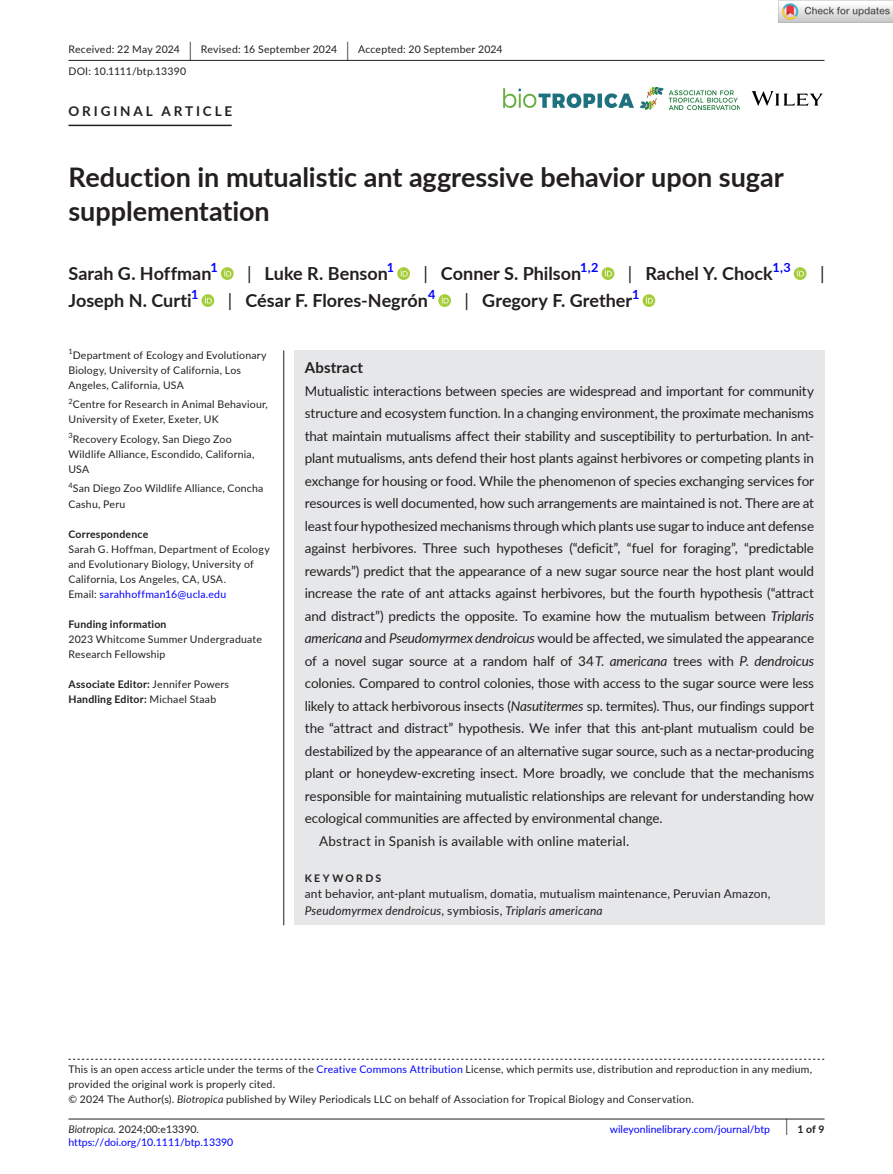
<style>
.page{position:relative;width:893px;height:1174px;background:#fff}
.page>*{position:absolute;margin:0;border:0;box-sizing:border-box;transform-origin:0 0}
.t1{font:700 27px/34.5px "Lato";color:#231f20}
.t2{font:700 18px "Lato";color:#231f20}
.t3{font:18px "Lato";color:#231f20}
.t4{font:700 15px "Lato";letter-spacing:.015em;color:#231f20}
.t5{font:13.5px "Lato";letter-spacing:-.01em;color:#231f20}
.t6{font:13.5px "Lato";letter-spacing:.01em;color:#231f20}
.t7{font:700 13.5px "Lato";letter-spacing:.215em;color:#231f20}
.t8{font:700 12.6px "Lato";color:#00f}
.t9{font:12px/16.5px "Lato";letter-spacing:.015em;color:#231f20}
.t10{font:10.5px/15px "Lato";letter-spacing:.02em;color:#231f20}
.t11{font:700 10.5px/15px "Lato";letter-spacing:.02em;color:#231f20}
.t12{font:10.5px "Lato";color:#00f}
.t13{font:10.5px "Lato";color:#231f20}
.t14{font:700 10.5px "Lato";letter-spacing:.22em;color:#231f20}
.t15{font:7.35px "Lato";color:#231f20}
.s1{font-size:19.65px}
.s2{font-weight:400}
.s3{color:#00f}
.s4{font-style:italic}
.s5{font-weight:400;font-size:17.4px}
</style>
<div class="page">
<hr style="left:68px;top:1118px;width:756px;height:1px;background:#231f20">
<img style="left:504px;top:88px;width:130px;height:19px">
<img style="left:668px;top:90px;width:72px;height:19px">
<img style="left:641px;top:87px;width:22px;height:23px">
<svg style="left:752px;top:91px;width:71px;height:15px"></svg>
<hr style="left:68px;top:60px;width:756px;height:1px;background:#231f20">
<hr style="left:68px;top:125px;width:164px;height:1px;background:#231f20">
<svg style="left:221px;top:267px;width:13px;height:13px"></svg>
<svg style="left:224px;top:269px;width:7px;height:7px"></svg>
<svg style="left:397px;top:267px;width:13px;height:13px"></svg>
<svg style="left:401px;top:269px;width:7px;height:7px"></svg>
<svg style="left:602px;top:267px;width:12px;height:13px"></svg>
<svg style="left:605px;top:269px;width:7px;height:7px"></svg>
<svg style="left:794px;top:267px;width:12px;height:13px"></svg>
<svg style="left:797px;top:269px;width:7px;height:7px"></svg>
<svg style="left:202px;top:294px;width:12px;height:13px"></svg>
<svg style="left:205px;top:296px;width:7px;height:7px"></svg>
<svg style="left:438px;top:294px;width:13px;height:13px"></svg>
<svg style="left:442px;top:296px;width:7px;height:7px"></svg>
<svg style="left:642px;top:294px;width:13px;height:13px"></svg>
<svg style="left:646px;top:296px;width:7px;height:7px"></svg>
<svg style="left:68px;top:1058px;width:756px;height:1px"></svg>
<div style="left:294px;top:350px;width:530px;height:575px;background:#e6e7e9"></div>
<hr style="left:283px;top:350px;width:1px;height:575px;background:#231f20">
<img style="left:779px;top:0;width:114px;height:23px">
<p class="t10" style="left:68px;top:38px;width:436px;line-height:21.8px">Received: 22 May 2024 <span class="s1">|</span> Revised: 16 September 2024 <span class="s1">|</span> Accepted: 20 September 2024<br>DOI: 10.1111/btp.13390</p>
<p class="t7" style="left:68px;top:101px;width:165px">ORIGINAL ARTICLE</p>
<h1 class="t1" style="left:68px;top:159px;width:717px">Reduction in mutualistic ant aggressive behavior upon sugar supplementation</h1>
<h2 class="t2" style="left:68px;top:260px;width:145px">Sarah G. Hoffman</h2>
<p class="t8" style="left:211px;top:258px;width:9px">1</p>
<h2 class="t2" style="left:247px;top:260px;width:142px"><span class="s2">|</span> Luke R. Benson</h2>
<p class="t8" style="left:387px;top:258px;width:9px">1</p>
<h2 class="t2" style="left:423px;top:260px;width:159px"><span class="s2">|</span> Conner S. Philson</h2>
<p class="t8" style="left:580px;top:258px;width:20px">1,2</p>
<h2 class="t2" style="left:628px;top:260px;width:146px"><span class="s2">|</span> Rachel Y. Chock</h2>
<p class="t8" style="left:773px;top:258px;width:20px">1,3</p>
<h2 class="t3" style="left:820px;top:260px;width:6px">|</h2>
<h2 class="t2" style="left:68px;top:287px;width:125px">Joseph N. Curti</h2>
<p class="t8" style="left:191px;top:285px;width:9px">1</p>
<h2 class="t2" style="left:228px;top:287px;width:202px"><span class="s2">|</span> César F. Flores-Negrón</h2>
<p class="t8" style="left:428px;top:285px;width:9px">4</p>
<h2 class="t2" style="left:465px;top:287px;width:169px"><span class="s2">|</span> Gregory F. Grether</h2>
<p class="t8" style="left:632px;top:285px;width:9px">1</p>
<p class="t15" style="left:68px;top:346px;width:6px">1</p>
<p class="t10" style="left:68px;top:347px;width:200px;text-indent:4px">Department of Ecology and Evolutionary<br>Biology, University of California, Los<br>Angeles, California, USA</p>
<p class="t15" style="left:68px;top:396px;width:6px">2</p>
<p class="t10" style="left:68px;top:397px;width:201px;text-indent:4px">Centre for Research in Animal Behaviour,<br>University of Exeter, Exeter, UK</p>
<p class="t10" style="left:68px;top:431px;width:187px"><sup>3</sup>Recovery Ecology, San Diego Zoo<br>Wildlife Alliance, Escondido, California,<br>USA</p>
<p class="t10" style="left:68px;top:481px;width:196px"><sup>4</sup>San Diego Zoo Wildlife Alliance, Concha<br>Cashu, Peru</p>
<p class="t11" style="left:68px;top:526px;width:81px">Correspondence</p>
<p class="t10" style="left:68px;top:541px;width:203px">Sarah G. Hoffman, Department of Ecology and Evolutionary Biology, University of California, Los Angeles, CA, USA.<br>Email: <span class="s3">sarahhoffman16@ucla.edu</span></p>
<p class="t11" style="left:68px;top:616px;width:100px">Funding information</p>
<p class="t10" style="left:68px;top:631px;width:195px">2023 Whitcome Summer Undergraduate<br>Research Fellowship</p>
<p class="t11" style="left:68px;top:676px;width:162px">Associate Editor: <span class="s2">Jennifer Powers<br></span>Handling Editor: <span class="s2">Michael Staab</span></p>
<p class="t4" style="left:305px;top:356px;width:60px">Abstract</p>
<p class="t5" style="left:305px;top:381px;width:511px">Mutualistic interactions between species are widespread and important for community</p>
<p class="t5" style="left:305px;top:403px;width:511px">structure and ecosystem function. In a changing environment, the proximate mechanisms</p>
<p class="t5" style="left:305px;top:426px;width:511px">that maintain mutualisms affect their stability and susceptibility to perturbation. In ant-</p>
<p class="t5" style="left:305px;top:448px;width:511px">plant mutualisms, ants defend their host plants against herbivores or competing plants in</p>
<p class="t5" style="left:305px;top:471px;width:511px">exchange for housing or food. While the phenomenon of species exchanging services for</p>
<p class="t5" style="left:305px;top:493px;width:511px">resources is well documented, how such arrangements are maintained is not. There are at</p>
<p class="t5" style="left:305px;top:516px;width:511px">least four hypothesized mechanisms through which plants use sugar to induce ant defense</p>
<p class="t5" style="left:305px;top:538px;width:511px">against herbivores. Three such hypotheses (“deficit”, “fuel for foraging”, “predictable</p>
<p class="t5" style="left:305px;top:561px;width:511px">rewards”) predict that the appearance of a new sugar source near the host plant would</p>
<p class="t5" style="left:305px;top:583px;width:511px">increase the rate of ant attacks against herbivores, but the fourth hypothesis (“attract</p>
<p class="t5" style="left:305px;top:606px;width:511px">and distract”) predicts the opposite. To examine how the mutualism between <span class="s4">Triplaris</span></p>
<p class="t5" style="left:305px;top:628px;width:511px"><span class="s4">americana</span> and <span class="s4">Pseudomyrmex dendroicus</span> would be affected, we simulated the appearance</p>
<p class="t5" style="left:305px;top:651px;width:511px">of a novel sugar source at a random half of 34 <span class="s4">T. americana</span> trees with <span class="s4">P. dendroicus</span></p>
<p class="t5" style="left:305px;top:673px;width:511px">colonies<span class="s4">.</span> Compared to control colonies, those with access to the sugar source were less</p>
<p class="t5" style="left:305px;top:696px;width:511px">likely to attack herbivorous insects (<span class="s4">Nasutitermes</span> sp. termites). Thus, our findings support</p>
<p class="t5" style="left:305px;top:718px;width:511px">the “attract and distract” hypothesis. We infer that this ant-plant mutualism could be</p>
<p class="t5" style="left:305px;top:741px;width:511px">destabilized by the appearance of an alternative sugar source, such as a nectar-producing</p>
<p class="t5" style="left:305px;top:763px;width:511px">plant or honeydew-excreting insect. More broadly, we conclude that the mechanisms</p>
<p class="t5" style="left:305px;top:786px;width:511px">responsible for maintaining mutualistic relationships are relevant for understanding how</p>
<p class="t5" style="left:305px;top:808px;width:359px">ecological communities are affected by environmental change.</p>
<p class="t6" style="left:319px;top:831px;width:312px">Abstract in Spanish is available with online material.</p>
<p class="t14" style="left:305px;top:870px;width:78px">KEYWORDS</p>
<p class="t9" style="left:305px;top:885px;width:467px">ant behavior, ant-plant mutualism, domatia, mutualism maintenance, Peruvian Amazon,<br><span class="s4">Pseudomyrmex dendroicus</span>, symbiosis, <span class="s4">Triplaris americana</span></p>
<p class="t10" style="left:68px;top:1061px;width:745px">This is an open access article under the terms of the <span class="s3">Creative Commons Attribution</span> License, which permits use, distribution and reproduction in any medium, provided the original work is properly cited.<br>© 2024 The Author(s). <span class="s4">Biotropica</span> published by Wiley Periodicals LLC on behalf of Association for Tropical Biology and Conservation.</p>
<p class="t13" style="left:68px;top:1121px;width:132px"><span class="s4">Biotropica.</span> 2024;00:e13390.</p>
<p class="t11" style="left:786px;top:1121px;width:40px"><span class="s5">|</span> 1 of 9</p>
<p class="t12" style="left:68px;top:1135px;width:166px">https://doi.org/10.1111/btp.13390</p>
<p class="t12" style="left:610px;top:1121px;width:162px">wileyonlinelibrary.com/journal/btp</p>
</div>
